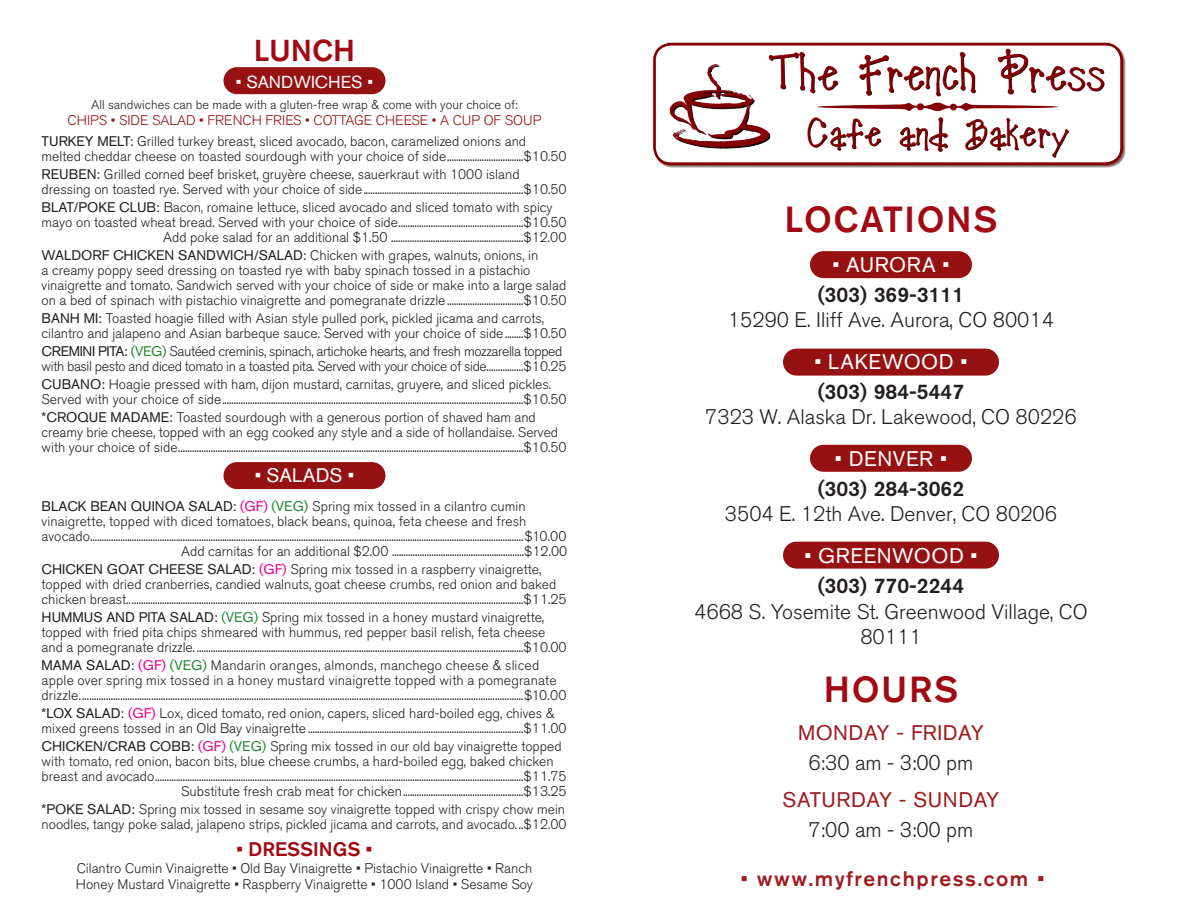
<style>
.page{position:relative;width:1188px;height:918px;background:#fff}
.page>*{position:absolute;margin:0;border:0;box-sizing:border-box;transform-origin:0 0}
.t1{font:500 36px "Akzidenz Grotesk BQ";letter-spacing:.05em;color:#a10a12}
.t2{font:500 30px "Akzidenz Grotesk BQ";letter-spacing:.005em;color:#a10a12}
.t3{font:300 21px/25.2px "Akzidenz Grotesk BQ";color:#231f20;text-align:center}
.t4{font:500 21px "Akzidenz Grotesk BQ";color:#231f20}
.t5{font:21px "Akzidenz Grotesk BQ";letter-spacing:.03em;color:#fff}
.t6{font:21px "Akzidenz Grotesk BQ";letter-spacing:.025em;color:#9f1c1f}
.t7{font:500 21px "Akzidenz Grotesk BQ";letter-spacing:.075em;color:#9f1c1f}
.t8{font:500 19.5px "Akzidenz Grotesk BQ";color:#a10a12}
.t9{font:19.5px "Akzidenz Grotesk BQ";letter-spacing:.005em;color:#fff}
.t10{font:17.25px "Akzidenz Grotesk BQ";color:#fff}
.t11{font:300 13.8px/15px "Akzidenz Grotesk BQ";color:#231f20}
.t12{font:300 13.8px/15px "Akzidenz Grotesk BQ";letter-spacing:-.025em;color:#231f20}
.t13{font:300 13.8px "Akzidenz Grotesk BQ";color:#961112}
.t14{font:300 12.75px "Akzidenz Grotesk BQ";color:#231f20}
.s1{font-weight:400}
.s2{font-weight:400;color:#2a8837}
.s3{font-weight:400;color:#ed028c}
</style>
<div class="page">
<div style="left:224px;top:462px;width:162px;height:27px;background:#961112;border-radius:14px"></div>
<div style="left:810px;top:251px;width:162px;height:27px;background:#961112;border-radius:14px"></div>
<div style="left:783px;top:542px;width:216px;height:27px;background:#961112;border-radius:14px"></div>
<div style="left:810px;top:445px;width:162px;height:27px;background:#961112;border-radius:14px"></div>
<div style="left:783px;top:349px;width:216px;height:27px;background:#961112;border-radius:14px"></div>
<div style="left:224px;top:67px;width:162px;height:27px;background:#961112;border-radius:14px"></div>
<img style="left:652px;top:42px;width:474px;height:125px">
<p class="t2" style="left:254px;top:32px;width:103px">LUNCH</p>
<p class="t10" style="left:236px;top:72px;width:139px">• SANDWICHES •</p>
<p class="t14" style="left:91px;top:97px;width:428px">All sandwiches can be made with a gluten-free wrap &amp; come with your choice of:</p>
<p class="t13" style="left:68px;top:113px;width:475px">CHIPS • SIDE SALAD • FRENCH FRIES • COTTAGE CHEESE • A CUP OF SOUP</p>
<p class="t11" style="left:42px;top:134px;width:527px"><span class="s1">TURKEY MELT:</span> Grilled turkey breast, sliced avocado, bacon, caramelized onions and melted cheddar cheese on toasted sourdough with your choice of side.................................$10.50</p>
<p class="t11" style="left:42px;top:167px;width:527px"><span class="s1">REUBEN:</span> Grilled corned beef brisket, gruyère cheese, sauerkraut with 1000 island dressing on toasted rye. Served with your choice of side.....................................................................$10.50</p>
<p class="t11" style="left:42px;top:200px;width:527px"><span class="s1">BLAT/POKE CLUB:</span> Bacon, romaine lettuce, sliced avocado and sliced tomato with spicy mayo on toasted wheat bread. Served with your choice of side......................................................$10.50</p>
<p class="t11" style="left:163px;top:230px;width:405px">Add poke salad for an additional $1.50 .........................................................$12.00</p>
<p class="t11" style="left:42px;top:248px;width:527px"><span class="s1">WALDORF CHICKEN SANDWICH/SALAD:</span> Chicken with grapes, walnuts, onions, in<br>a creamy poppy seed dressing on toasted rye with baby spinach tossed in a pistachio vinaigrette and tomato. Sandwich served with your choice of side or make into a large salad on a bed of spinach with pistachio vinaigrette and pomegranate drizzle.................................$10.50</p>
<p class="t11" style="left:42px;top:311px;width:527px"><span class="s1">BANH MI:</span> Toasted hoagie filled with Asian style pulled pork, pickled jicama and carrots, cilantro and jalapeno and Asian barbeque sauce. Served with your choice of side........$10.50</p>
<p class="t12" style="left:42px;top:344px;width:527px"><span class="s1">CREMINI PITA:</span> <span class="s2">(VEG)</span> Sautéed creminis, spinach, artichoke hearts, and fresh mozzarella topped with basil pesto and diced tomato in a toasted pita. Served with your choice of side................$10.25</p>
<p class="t11" style="left:42px;top:377px;width:527px"><span class="s1">CUBANO:</span> Hoagie pressed with ham, dijon mustard, carnitas, gruyere, and sliced pickles.<br>Served with your choice of side..................................................................................................................................$10.50</p>
<p class="t11" style="left:42px;top:410px;width:527px"><span class="s1">*CROQUE MADAME:</span> Toasted sourdough with a generous portion of shaved ham and creamy brie cheese, topped with an egg cooked any style and a side of hollandaise. Served with your choice of side.....................................................................................................................................................$10.50</p>
<p class="t9" style="left:255px;top:464px;width:101px">• SALADS •</p>
<p class="t11" style="left:42px;top:499px;width:526px"><span class="s1">BLACK BEAN QUINOA SALAD:</span> <span class="s3">(GF)</span> <span class="s2">(VEG)</span> Spring mix tossed in a cilantro cumin vinaigrette, topped with diced tomatoes, black beans, quinoa, feta cheese and fresh avocado...........................................................................................................................................................................................$10.00</p>
<p class="t11" style="left:181px;top:544px;width:387px">Add carnitas for an additional $2.00 .........................................................$12.00</p>
<p class="t11" style="left:42px;top:562px;width:527px"><span class="s1">CHICKEN GOAT CHEESE SALAD:</span> <span class="s3">(GF)</span> Spring mix tossed in a raspberry vinaigrette, topped with dried cranberries, candied walnuts, goat cheese crumbs, red onion and baked chicken breast...........................................................................................................................................................................$11.25</p>
<p class="t11" style="left:42px;top:610px;width:527px"><span class="s1">HUMMUS AND PITA SALAD:</span> <span class="s2">(VEG)</span> Spring mix tossed in a honey mustard vinaigrette, topped with fried pita chips shmeared with hummus, red pepper basil relish, feta cheese and a pomegranate drizzle. .............................................................................................................................................$10.00</p>
<p class="t11" style="left:42px;top:658px;width:526px"><span class="s1">MAMA SALAD:</span> <span class="s3">(GF)</span> <span class="s2">(VEG)</span> Mandarin oranges, almonds, manchego cheese &amp; sliced apple over spring mix tossed in a honey mustard vinaigrette topped with a pomegranate drizzle..........................................................................................................................................................................................$10.00</p>
<p class="t11" style="left:42px;top:706px;width:527px"><span class="s1">*LOX SALAD:</span> <span class="s3">(GF)</span> Lox, diced tomato, red onion, capers, sliced hard-boiled egg, chives &amp; mixed greens tossed in an Old Bay vinaigrette .............................................................................................$11.00</p>
<p class="t11" style="left:42px;top:739px;width:527px"><span class="s1">CHICKEN/CRAB COBB:</span> <span class="s3">(GF)</span> <span class="s2">(VEG)</span> Spring mix tossed in our old bay vinaigrette topped with tomato, red onion, bacon bits, blue cheese crumbs, a hard-boiled egg, baked chicken breast and avocado...............................................................................................................................................................$11.75</p>
<p class="t11" style="left:181px;top:784px;width:387px">Substitute fresh crab meat for chicken....................................................$13.25</p>
<p class="t11" style="left:42px;top:802px;width:527px"><span class="s1">*POKE SALAD:</span> Spring mix tossed in sesame soy vinaigrette topped with crispy chow mein noodles, tangy poke salad, jalapeno strips, pickled jicama and carrots, and avocado. ..$12.00</p>
<p class="t8" style="left:237px;top:837px;width:137px">• DRESSINGS •</p>
<p class="t11" style="left:77px;top:861px;width:457px">Cilantro Cumin Vinaigrette • Old Bay Vinaigrette • Pistachio Vinaigrette • Ranch</p>
<p class="t11" style="left:76px;top:877px;width:459px">Honey Mustard Vinaigrette • Raspberry Vinaigrette • 1000 Island • Sesame Soy</p>
<p class="t1" style="left:784px;top:198px;width:215px">LOCATIONS</p>
<p class="t5" style="left:832px;top:252px;width:119px">• AURORA •</p>
<p class="t4" style="left:818px;top:282px;width:148px">(303) 369-3111</p>
<p class="t3" style="left:728px;top:308px;width:328px">15290 E. Iliff Ave. Aurora, CO 80014</p>
<p class="t5" style="left:814px;top:349px;width:155px">• LAKEWOOD •</p>
<p class="t4" style="left:818px;top:379px;width:148px">(303) 984-5447</p>
<p class="t3" style="left:705px;top:405px;width:373px">7323 W. Alaska Dr. Lakewood, CO 80226</p>
<p class="t5" style="left:835px;top:446px;width:114px">• DENVER •</p>
<p class="t4" style="left:818px;top:476px;width:148px">(303) 284-3062</p>
<p class="t3" style="left:725px;top:502px;width:334px">3504 E. 12th Ave. Denver, CO 80206</p>
<p class="t5" style="left:804px;top:544px;width:175px">• GREENWOOD •</p>
<p class="t4" style="left:818px;top:573px;width:148px">(303) 770-2244</p>
<p class="t3" style="left:694px;top:599px;width:395px">4668 S. Yosemite St. Greenwood Village, CO<br>80111</p>
<p class="t1" style="left:824px;top:667px;width:136px">HOURS</p>
<p class="t6" style="left:798px;top:720px;width:187px">MONDAY - FRIDAY</p>
<p class="t3" style="left:809px;top:750px;width:166px">6:30 am - 3:00 pm</p>
<p class="t6" style="left:783px;top:787px;width:218px">SATURDAY - SUNDAY</p>
<p class="t3" style="left:809px;top:818px;width:166px">7:00 am - 3:00 pm</p>
<p class="t7" style="left:741px;top:866px;width:305px">• www.myfrenchpress.com •</p>
</div>
